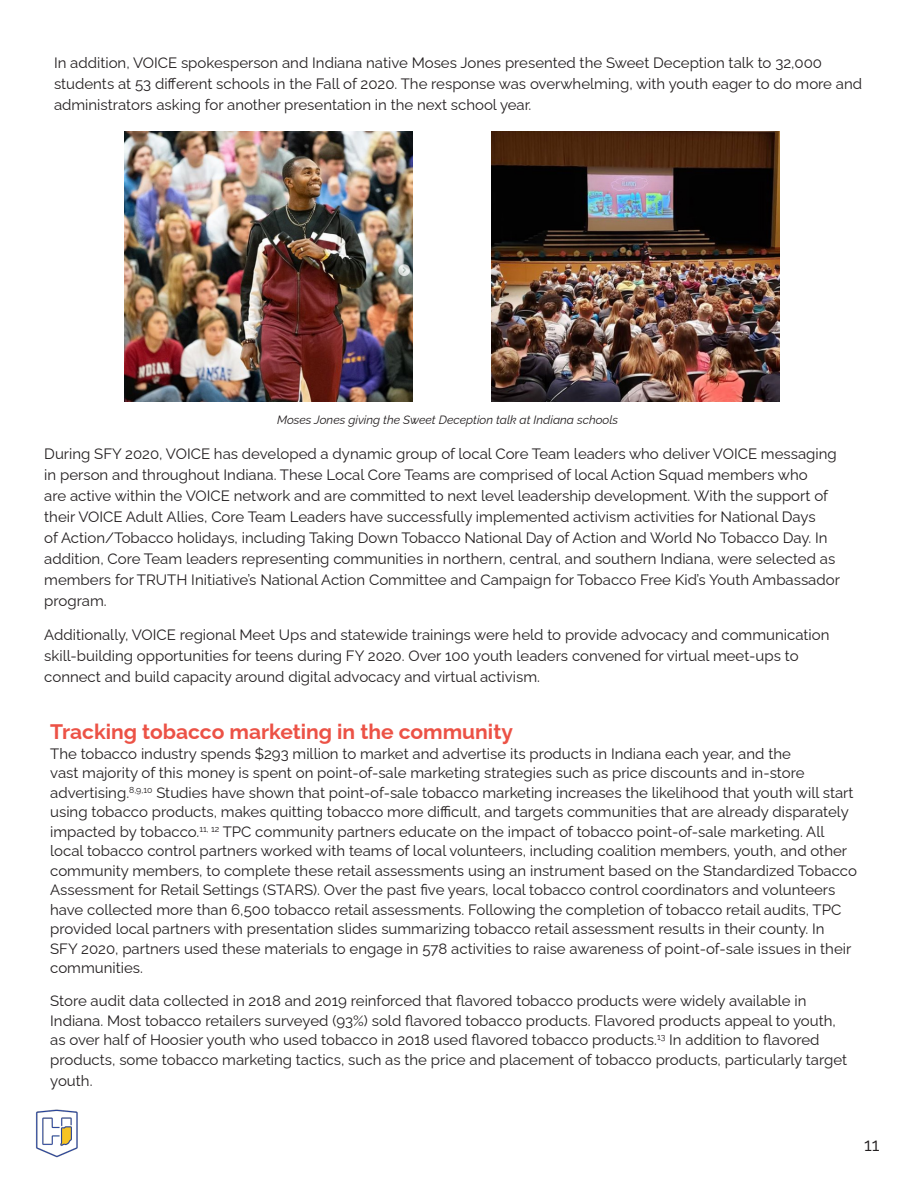
<style>
.page{position:relative;width:918px;height:1188px;background:#fff}
.page>*{position:absolute;margin:0;border:0;box-sizing:border-box;transform-origin:0 0}
.Body_Copy{font:700 21px "Raleway";color:#ec5246}
.t1{font:18px "Raleway";color:#231f20}
.Body_Copy-2{font:15px/19.5px "Raleway";color:#231f20}
.Body_Copy-3{font:italic 12px "Raleway";color:#231f20}
</style>
<div class="page">
<img style="left:124px;top:132px;width:289px;height:270px">
<img style="left:491px;top:132px;width:289px;height:270px">
<img style="left:36px;top:1109px;width:42px;height:49px">
<p class="Body_Copy-2" style="left:54px;top:51px;width:810px;line-height:21px">In addition, VOICE spokesperson and Indiana native Moses Jones presented the Sweet Deception talk to 32,000 students at 53 different schools in the Fall of 2020. The response was overwhelming, with youth eager to do more and administrators asking for another presentation in the next school year.</p>
<p class="Body_Copy-3" style="left:277px;top:410px;width:343px">Moses Jones giving the Sweet Deception talk at Indiana schools</p>
<p class="Body_Copy-2" style="left:44px;top:441px;width:797px;line-height:21px">During SFY 2020, VOICE has developed a dynamic group of local Core Team leaders who deliver VOICE messaging in person and throughout Indiana. These Local Core Teams are comprised of local Action Squad members who<br>are active within the VOICE network and are committed to next level leadership development. With the support of their VOICE Adult Allies, Core Team Leaders have successfully implemented activism activities for National Days<br>of Action/Tobacco holidays, including Taking Down Tobacco National Day of Action and World No Tobacco Day. In addition, Core Team leaders representing communities in northern, central, and southern Indiana, were selected as members for TRUTH Initiative’s National Action Committee and Campaign for Tobacco Free Kid’s Youth Ambassador program.</p>
<p class="Body_Copy-2" style="left:44px;top:623px;width:787px;line-height:21px">Additionally, VOICE regional Meet Ups and statewide trainings were held to provide advocacy and communication skill-building opportunities for teens during FY 2020. Over 100 youth leaders convened for virtual meet-ups to connect and build capacity around digital advocacy and virtual activism.</p>
<p class="Body_Copy" style="left:50px;top:715px;width:464px">Tracking tobacco marketing in the community</p>
<p class="Body_Copy-2" style="left:50px;top:742px;width:808px">The tobacco industry spends $293 million to market and advertise its products in Indiana each year, and the<br>vast majority of this money is spent on point-of-sale marketing strategies such as price discounts and in-store advertising.<sup>8,9,10</sup> Studies have shown that point-of-sale tobacco marketing increases the likelihood that youth will start using tobacco products, makes quitting tobacco more difficult, and targets communities that are already disparately impacted by tobacco.<sup>11,</sup> <sup>12</sup> TPC community partners educate on the impact of tobacco point-of-sale marketing. All local tobacco control partners worked with teams of local volunteers, including coalition members, youth, and other community members, to complete these retail assessments using an instrument based on the Standardized Tobacco Assessment for Retail Settings (STARS). Over the past five years, local tobacco control coordinators and volunteers have collected more than 6,500 tobacco retail assessments. Following the completion of tobacco retail audits, TPC provided local partners with presentation slides summarizing tobacco retail assessment results in their county. In<br>SFY 2020, partners used these materials to engage in 578 activities to raise awareness of point-of-sale issues in their communities.</p>
<p class="Body_Copy-2" style="left:50px;top:989px;width:798px">Store audit data collected in 2018 and 2019 reinforced that flavored tobacco products were widely available in Indiana. Most tobacco retailers surveyed (93%) sold flavored tobacco products. Flavored products appeal to youth, as over half of Hoosier youth who used tobacco in 2018 used flavored tobacco products.<sup>13</sup> In addition to flavored products, some tobacco marketing tactics, such as the price and placement of tobacco products, particularly target</p>
<p class="Body_Copy-2" style="left:50px;top:1069px;width:44px">youth.</p>
<p class="t1" style="left:864px;top:1130px;width:17px">11</p>
</div>
